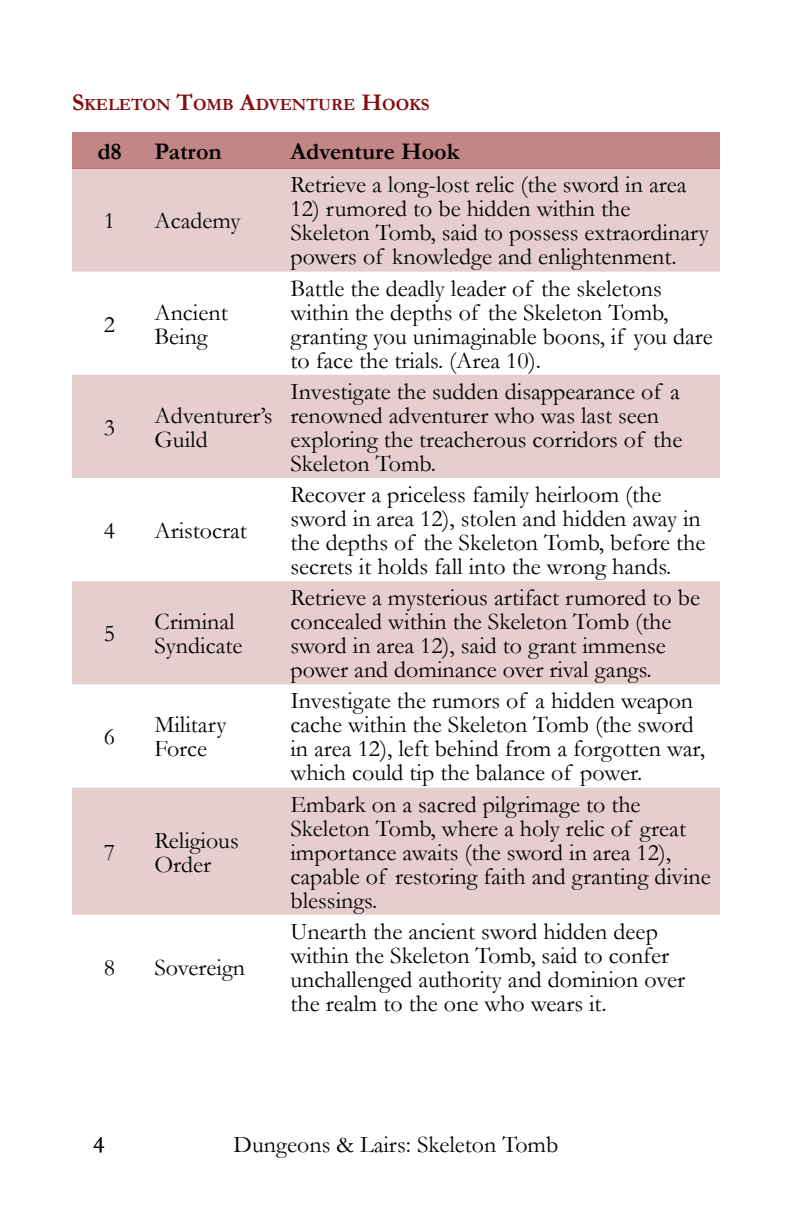
<style>
.page{position:relative;width:792px;height:1224px;background:#fff}
.page>*{position:absolute;margin:0;border:0;box-sizing:border-box;transform-origin:0 0}
.t1{font:24px/24px "Garamond";color:#000}
.t2{font:700 24px "Garamond";color:#000}
.t3{font:700 17.2px "Garamond";color:#850d0d}
.s1{font-size:24px}
</style>
<div class="page">
<div style="left:72px;top:132px;width:648px;height:36px;background:#c28686"></div>
<svg style="left:72px;top:168px;width:648px;height:747px;fill:#e6cece"></svg>
<p class="t3" style="left:72px;top:99px;width:359px"><span class="s1">S</span>KELETON <span class="s1">T</span>OMB <span class="s1">A</span>DVENTURE <span class="s1">H</span>OOKS</p>
<p class="t2" style="left:97px;top:143px;width:26px">d8</p>
<p class="t2" style="left:154px;top:143px;width:69px">Patron</p>
<p class="t2" style="left:290px;top:143px;width:171px">Adventure Hook</p>
<p class="t1" style="left:104px;top:212px;width:13px">1</p>
<p class="t1" style="left:154px;top:212px;width:88px">Academy</p>
<p class="t1" style="left:104px;top:315px;width:13px">2</p>
<p class="t1" style="left:104px;top:418px;width:13px">3</p>
<p class="t1" style="left:154px;top:303px;width:75px">Ancient<br>Being</p>
<p class="t1" style="left:154px;top:406px;width:120px">Adventurer’s<br>Guild</p>
<p class="t1" style="left:104px;top:521px;width:13px">4</p>
<p class="t1" style="left:154px;top:521px;width:94px">Aristocrat</p>
<p class="t1" style="left:104px;top:625px;width:13px">5</p>
<p class="t1" style="left:104px;top:728px;width:13px">6</p>
<p class="t1" style="left:104px;top:843px;width:13px">7</p>
<p class="t1" style="left:154px;top:613px;width:89px">Criminal<br>Syndicate</p>
<p class="t1" style="left:154px;top:716px;width:73px">Military<br>Force</p>
<p class="t1" style="left:154px;top:831px;width:86px">Religious<br>Order</p>
<p class="t1" style="left:104px;top:958px;width:13px">8</p>
<p class="t1" style="left:154px;top:958px;width:92px">Sovereign</p>
<p class="t1" style="left:290px;top:176px;width:398px">Retrieve a long-lost relic (the sword in area</p>
<p class="t1" style="left:290px;top:200px;width:420px">12) rumored to be hidden within the<br>Skeleton Tomb, said to possess extraordinary powers of knowledge and enlightenment.</p>
<p class="t1" style="left:290px;top:279px;width:424px">Battle the deadly leader of the skeletons within the depths of the Skeleton Tomb, granting you unimaginable boons, if you dare to face the trials. (Area 10).</p>
<p class="t1" style="left:290px;top:382px;width:393px">Investigate the sudden disappearance of a renowned adventurer who was last seen exploring the treacherous corridors of the Skeleton Tomb.</p>
<p class="t1" style="left:290px;top:485px;width:417px">Recover a priceless family heirloom (the sword in area 12), stolen and hidden away in the depths of the Skeleton Tomb, before the secrets it holds fall into the wrong hands.</p>
<p class="t1" style="left:290px;top:589px;width:411px">Retrieve a mysterious artifact rumored to be concealed within the Skeleton Tomb (the sword in area 12), said to grant immense power and dominance over rival gangs.</p>
<p class="t1" style="left:290px;top:692px;width:416px">Investigate the rumors of a hidden weapon cache within the Skeleton Tomb (the sword in area 12), left behind from a forgotten war, which could tip the balance of power.</p>
<p class="t1" style="left:290px;top:795px;width:422px">Embark on a sacred pilgrimage to the Skeleton Tomb, where a holy relic of great importance awaits (the sword in area 12), capable of restoring faith and granting divine blessings.</p>
<p class="t1" style="left:290px;top:922px;width:396px">Unearth the ancient sword hidden deep within the Skeleton Tomb, said to confer unchallenged authority and dominion over the realm to the one who wears it.</p>
<p class="t1" style="left:93px;top:1135px;width:13px">4</p>
<p class="t1" style="left:234px;top:1135px;width:326px">Dungeons &amp; Lairs: Skeleton Tomb</p>
</div>
